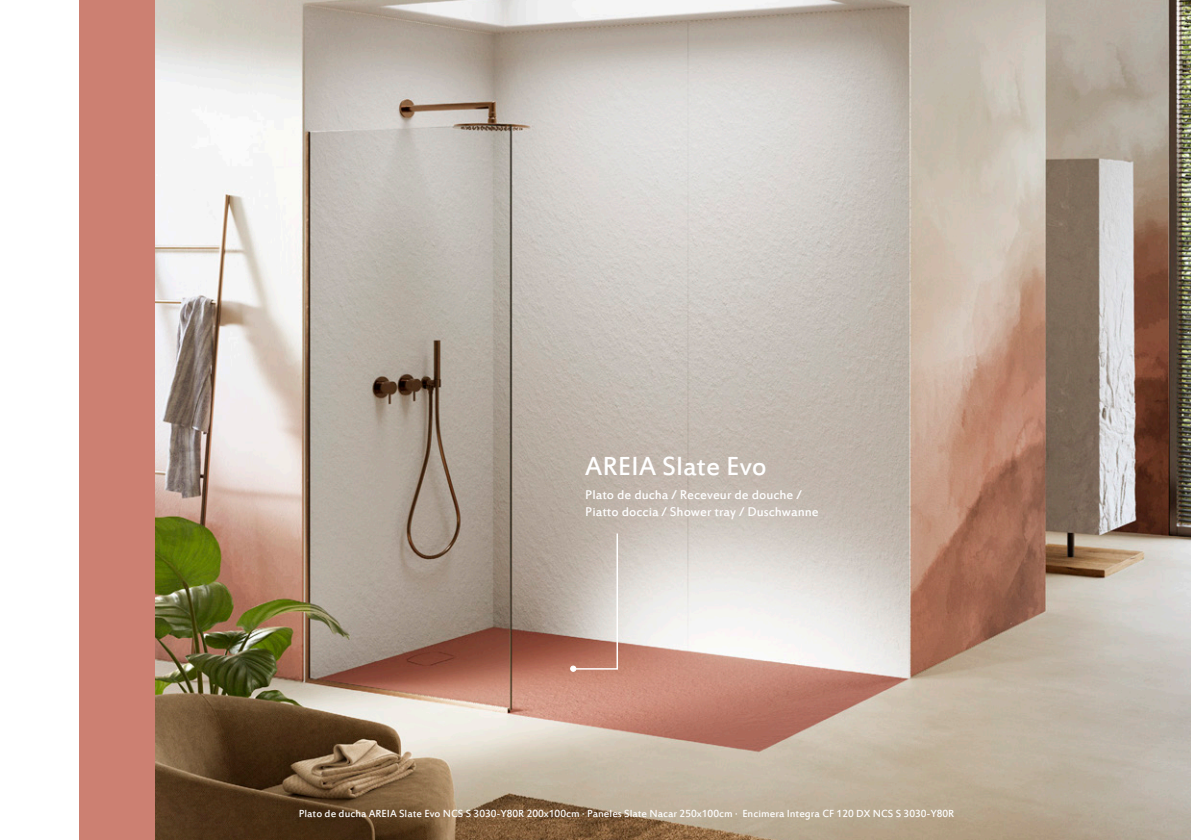
<style>
.page{position:relative;width:1191px;height:840px;background:#fff}
.page>*{position:absolute;margin:0;border:0;box-sizing:border-box;transform-origin:0 0}
.t1{font:28.8px "Estrangelo Edessa";color:#fff}
.t2{font:14px "Estrangelo Edessa";color:#fff}
.t3{font:11.4px "Estrangelo Edessa";color:#fff}
</style>
<div class="page">
<div style="left:79px;top:0;width:76px;height:839px;background:#cc8072"></div>
<img style="left:155px;top:0;width:1036px;height:839px">
<svg style="left:570px;top:531px;width:49px;height:140px;background:#c6b2a7"></svg>
<p class="t1" style="left:585px;top:452px;width:183px">AREIA Slate Evo</p>
<p class="t2" style="left:585px;top:487px;width:218px">Plato de ducha / Receveur de douche /</p>
<p class="t2" style="left:585px;top:504px;width:235px">Piatto doccia / Shower tray / Duschwanne</p>
<p class="t3" style="left:299px;top:807px;width:657px">Plato de ducha AREIA Slate Evo NCS S 3030-Y80R 200x100cm · Paneles Slate Nacar 250x100cm · Encimera Integra CF 120 DX NCS S 3030-Y80R</p>
</div>
